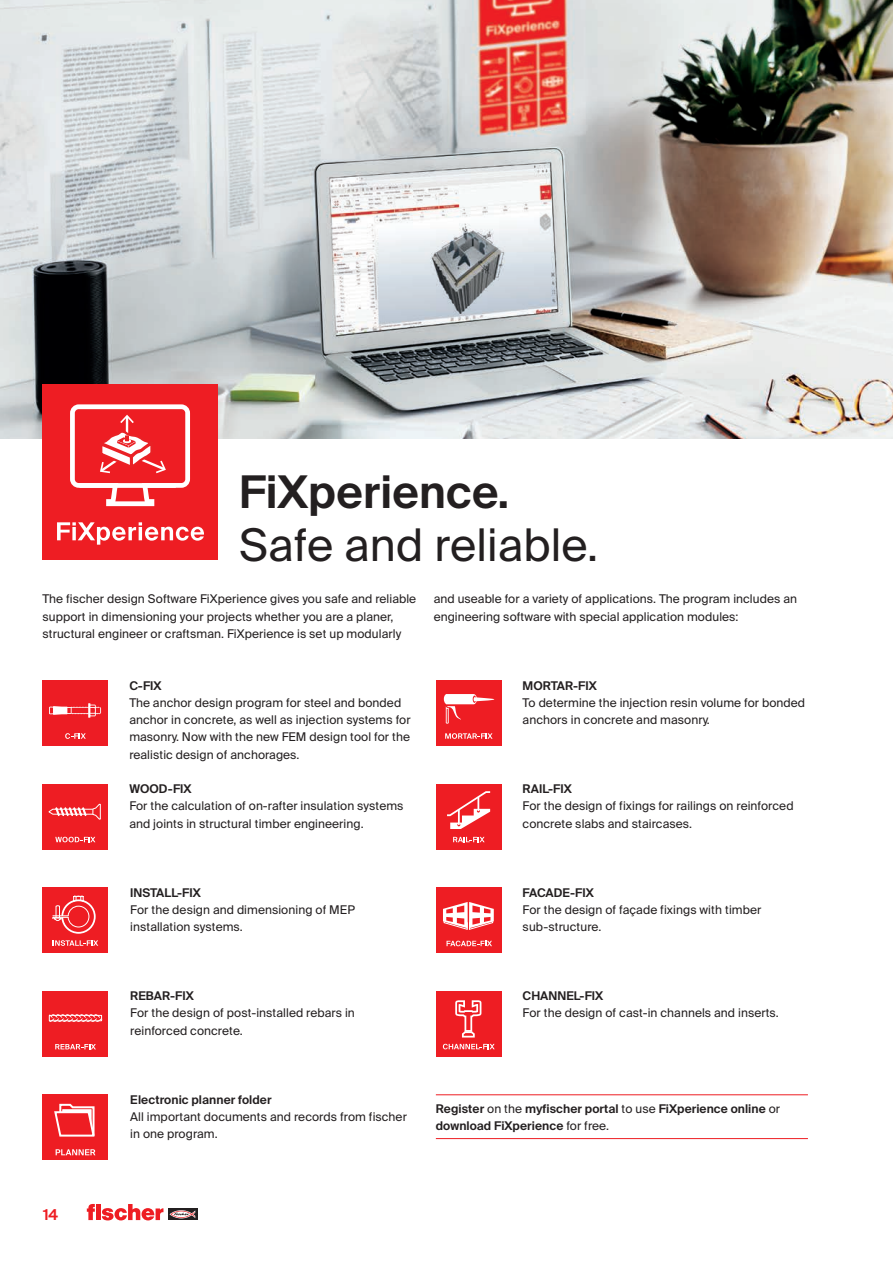
<style>
.page{position:relative;width:893px;height:1263px;background:#fff}
.page>*{position:absolute;margin:0;border:0;box-sizing:border-box;transform-origin:0 0}
.CB_AF_01_HEAD_30PT_REG{font:45px/52.5px "fischerstrong";letter-spacing:.005em;color:#231f20}
.t1{font:600 15px "fischerstrong";color:#ee1d23}
.CB_AF_03_COPY_REG{font:12px/17.2px "fischerstrong";letter-spacing:.005em;color:#231f20}
.CB_AF_03_COPY_REG-2{font:600 12px/17.2px "fischerstrong";letter-spacing:.005em;color:#231f20}
.s1{font-weight:600}
.s2{font-weight:400}
</style>
<div class="page">
<svg style="left:168px;top:1208px;width:29px;height:12px"></svg>
<svg style="left:169px;top:1210px;width:26px;height:8px"></svg>
<svg style="left:87px;top:1204px;width:76px;height:16px"></svg>
<div style="left:43px;top:991px;width:65px;height:65px;background:#ee1d23"></div>
<svg style="left:55px;top:1044px;width:41px;height:5px"></svg>
<svg style="left:49px;top:1014px;width:53px;height:8px"></svg>
<div style="left:436px;top:991px;width:65px;height:65px;background:#ee1d23"></div>
<svg style="left:443px;top:1044px;width:52px;height:5px"></svg>
<svg style="left:455px;top:1000px;width:26px;height:37px"></svg>
<div style="left:43px;top:1094px;width:65px;height:66px;background:#ee1d23"></div>
<svg style="left:56px;top:1149px;width:39px;height:6px"></svg>
<svg style="left:54px;top:1103px;width:41px;height:34px"></svg>
<div style="left:43px;top:680px;width:65px;height:66px;background:#ed1c24"></div>
<svg style="left:65px;top:733px;width:21px;height:6px"></svg>
<svg style="left:49px;top:703px;width:52px;height:15px"></svg>
<div style="left:436px;top:680px;width:65px;height:66px;background:#ee1d23"></div>
<svg style="left:445px;top:733px;width:48px;height:6px"></svg>
<svg style="left:444px;top:694px;width:50px;height:30px"></svg>
<div style="left:43px;top:784px;width:65px;height:65px;background:#ee1d23"></div>
<svg style="left:55px;top:837px;width:40px;height:5px"></svg>
<svg style="left:48px;top:803px;width:53px;height:17px"></svg>
<div style="left:436px;top:784px;width:65px;height:65px;background:#ee1d23"></div>
<svg style="left:453px;top:837px;width:32px;height:5px"></svg>
<svg style="left:447px;top:791px;width:44px;height:38px"></svg>
<div style="left:43px;top:887px;width:65px;height:66px;background:#ee1d23"></div>
<svg style="left:53px;top:940px;width:45px;height:6px"></svg>
<div style="left:61px;top:899px;width:35px;height:35px;border:2px solid #fff;border-radius:16px"></div>
<svg style="left:52px;top:896px;width:38px;height:32px"></svg>
<div style="left:436px;top:887px;width:65px;height:66px;background:#ee1d23"></div>
<svg style="left:446px;top:941px;width:46px;height:5px"></svg>
<svg style="left:443px;top:902px;width:51px;height:28px"></svg>
<hr style="left:436px;top:1094px;width:372px;height:1px;background:#ee1d23">
<hr style="left:436px;top:1138px;width:372px;height:1px;background:#ee1d23">
<img style="left:0;top:0;width:893px;height:439px">
<div style="left:42px;top:384px;width:176px;height:176px;background:#ee1d23"></div>
<svg style="left:57px;top:522px;width:147px;height:23px"></svg>
<svg style="left:70px;top:404px;width:120px;height:102px"></svg>
<p class="CB_AF_01_HEAD_30PT_REG" style="left:239px;top:466px;width:361px"><span class="s1">FiXperience.<br></span>Safe and reliable.</p>
<p class="CB_AF_03_COPY_REG" style="left:43px;top:591px;width:375px">The fischer design Software FiXperience gives you safe and reliable support in dimensioning your projects whether you are a planer, structural engineer or craftsman. FiXperience is set up modularly</p>
<p class="CB_AF_03_COPY_REG" style="left:434px;top:591px;width:365px">and useable for a variety of applications. The program includes an engineering software with special application modules:</p>
<p class="t1" style="left:43px;top:1206px;width:17px">14</p>
<p class="CB_AF_03_COPY_REG-2" style="left:129px;top:677px;width:34px">C-FIX</p>
<p class="CB_AF_03_COPY_REG" style="left:129px;top:694px;width:283px">The anchor design program for steel and bonded anchor in concrete, as well as injection systems for masonry. Now with the new FEM design tool for the realistic design of anchorages.</p>
<p class="CB_AF_03_COPY_REG-2" style="left:129px;top:780px;width:64px">WOOD-FIX</p>
<p class="CB_AF_03_COPY_REG" style="left:129px;top:798px;width:276px">For the calculation of on-rafter insulation systems and joints in structural timber engineering.</p>
<p class="CB_AF_03_COPY_REG-2" style="left:130px;top:884px;width:72px">INSTALL-FIX</p>
<p class="CB_AF_03_COPY_REG" style="left:130px;top:901px;width:226px">For the design and dimensioning of MEP installation systems.</p>
<p class="CB_AF_03_COPY_REG-2" style="left:130px;top:987px;width:65px">REBAR-FIX</p>
<p class="CB_AF_03_COPY_REG" style="left:130px;top:1005px;width:226px">For the design of post-installed rebars in reinforced concrete.</p>
<p class="CB_AF_03_COPY_REG-2" style="left:130px;top:1091px;width:143px">Electronic planner folder</p>
<p class="CB_AF_03_COPY_REG" style="left:130px;top:1108px;width:278px">All important documents and records from fischer in one program.</p>
<p class="CB_AF_03_COPY_REG-2" style="left:523px;top:677px;width:76px">MORTAR-FIX</p>
<p class="CB_AF_03_COPY_REG" style="left:523px;top:694px;width:284px">To determine the injection resin volume for bonded anchors in concrete and masonry.</p>
<p class="CB_AF_03_COPY_REG-2" style="left:523px;top:780px;width:51px">RAIL-FIX</p>
<p class="CB_AF_03_COPY_REG" style="left:523px;top:798px;width:272px">For the design of fixings for railings on reinforced concrete slabs and staircases.</p>
<p class="CB_AF_03_COPY_REG-2" style="left:523px;top:884px;width:73px">FACADE-FIX</p>
<p class="CB_AF_03_COPY_REG" style="left:523px;top:901px;width:240px">For the design of façade fixings with timber sub-structure.</p>
<p class="CB_AF_03_COPY_REG-2" style="left:523px;top:987px;width:82px">CHANNEL-FIX</p>
<p class="CB_AF_03_COPY_REG" style="left:523px;top:1005px;width:258px">For the design of cast-in channels and inserts.</p>
<p class="CB_AF_03_COPY_REG-2" style="left:436px;top:1100px;width:346px">Register <span class="s2">on the</span> myfischer portal <span class="s2">to use</span> FiXperience online <span class="s2">or </span>download FiXperience <span class="s2">for free.</span></p>
</div>
